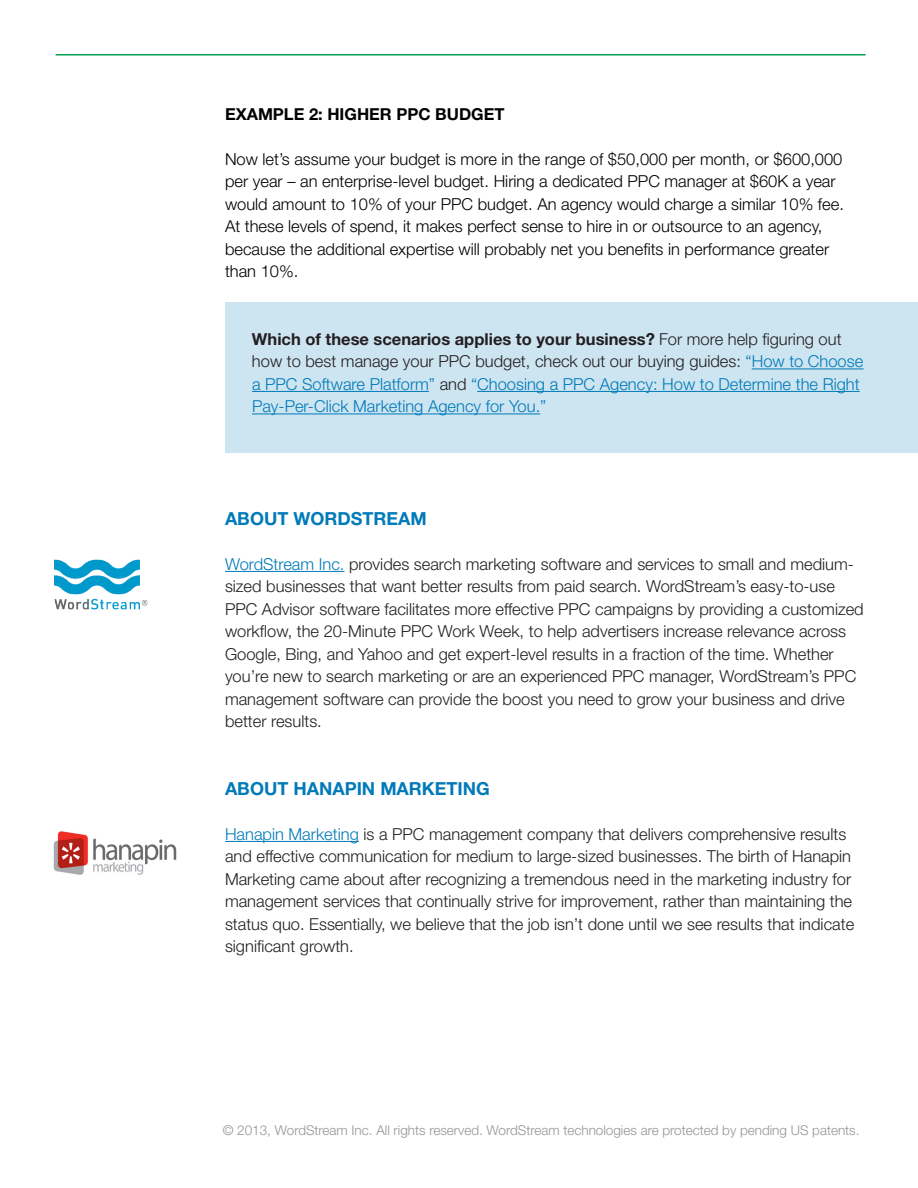
<style>
.page{position:relative;width:918px;height:1188px;background:#fff}
.page>*{position:absolute;margin:0;border:0;box-sizing:border-box;transform-origin:0 0}
.t1{font:700 18px "Helvetica Neue LT Std";color:#007ab8}
.t2{font:300 16.5px/22.5px "Helvetica Neue LT Std";color:#231f20}
.t3{font:300 16.5px/22.5px "Helvetica Neue LT Std";color:#000}
.t4{font:300 16.5px/22.5px "Helvetica Neue LT Std";color:#007ab8}
.t5{font:700 16.5px "Helvetica Neue LT Std";color:#000}
.t6{font:300 13.5px "Helvetica Neue LT Std";color:#939598}
.s1{font-weight:700;color:#231f20}
.s2{color:#231f20}
.s3{color:#007ab8}
</style>
<div class="page">
<div style="left:225px;top:302px;width:693px;height:150px;background:#cde4f1"></div>
<hr style="left:56px;top:54px;width:810px;height:2px;background:#039f50">
<img style="left:54px;top:559px;width:94px;height:51px">
<hr style="left:752px;top:369px;width:112px;height:1px;background:#007ab8">
<hr style="left:252px;top:391px;width:177px;height:1px;background:#007ab8">
<hr style="left:477px;top:391px;width:383px;height:1px;background:#007ab8">
<hr style="left:252px;top:414px;width:288px;height:1px;background:#007ab8">
<hr style="left:225px;top:571px;width:120px;height:1px;background:#007ab8">
<hr style="left:225px;top:841px;width:134px;height:1px;background:#007ab8">
<img style="left:53px;top:831px;width:124px;height:44px">
<p class="t5" style="left:225px;top:104px;width:281px">EXAMPLE 2: HIGHER PPC BUDGET</p>
<p class="t3" style="left:225px;top:147px;width:620px">Now let’s assume your budget is more in the range of $50,000 per month, or $600,000 per year – an enterprise-level budget. Hiring a dedicated PPC manager at $60K a year would amount to 10% of your PPC budget. An agency would charge a similar 10% fee.</p>
<p class="t3" style="left:225px;top:215px;width:606px">At these levels of spend, it makes perfect sense to hire in or outsource to an agency, because the additional expertise will probably net you benefits in performance greater than 10%.</p>
<p class="t4" style="left:252px;top:327px;width:613px"><span class="s1">Which of these scenarios applies to your business?</span> <span class="s2">For more help figuring out how to best manage your PPC budget, check out our buying guides:</span> “How to Choose a PPC Software Platform” <span class="s2">and</span> “Choosing a PPC Agency: How to Determine the Right Pay-Per-Click Marketing Agency for You.”</p>
<p class="t1" style="left:225px;top:507px;width:203px">ABOUT WORDSTREAM</p>
<p class="t2" style="left:225px;top:552px;width:640px"><span class="s3">WordStream Inc.</span> provides search marketing software and services to small and medium&shy;sized businesses that want better results from paid search. WordStream’s easy-to-use PPC Advisor software facilitates more effective PPC campaigns by providing a customized workflow, the 20-Minute PPC Work Week, to help advertisers increase relevance across Google, Bing, and Yahoo and get expert-level results in a fraction of the time. Whether you’re new to search marketing or are an experienced PPC manager, WordStream’s PPC management software can provide the boost you need to grow your business and drive better results.</p>
<p class="t1" style="left:225px;top:777px;width:266px">ABOUT HANAPIN MARKETING</p>
<p class="t2" style="left:225px;top:822px;width:631px"><span class="s3">Hanapin Marketing</span> is a PPC management company that delivers comprehensive results and effective communication for medium to large-sized businesses. The birth of Hanapin Marketing came about after recognizing a tremendous need in the marketing industry for management services that continually strive for improvement, rather than maintaining the status quo. Essentially, we believe that the job isn’t done until we see results that indicate significant growth.</p>
<p class="t6" style="left:223px;top:1122px;width:638px">© 2013, WordStream Inc. All rights reserved. WordStream technologies are protected by pending US patents.</p>
</div>
